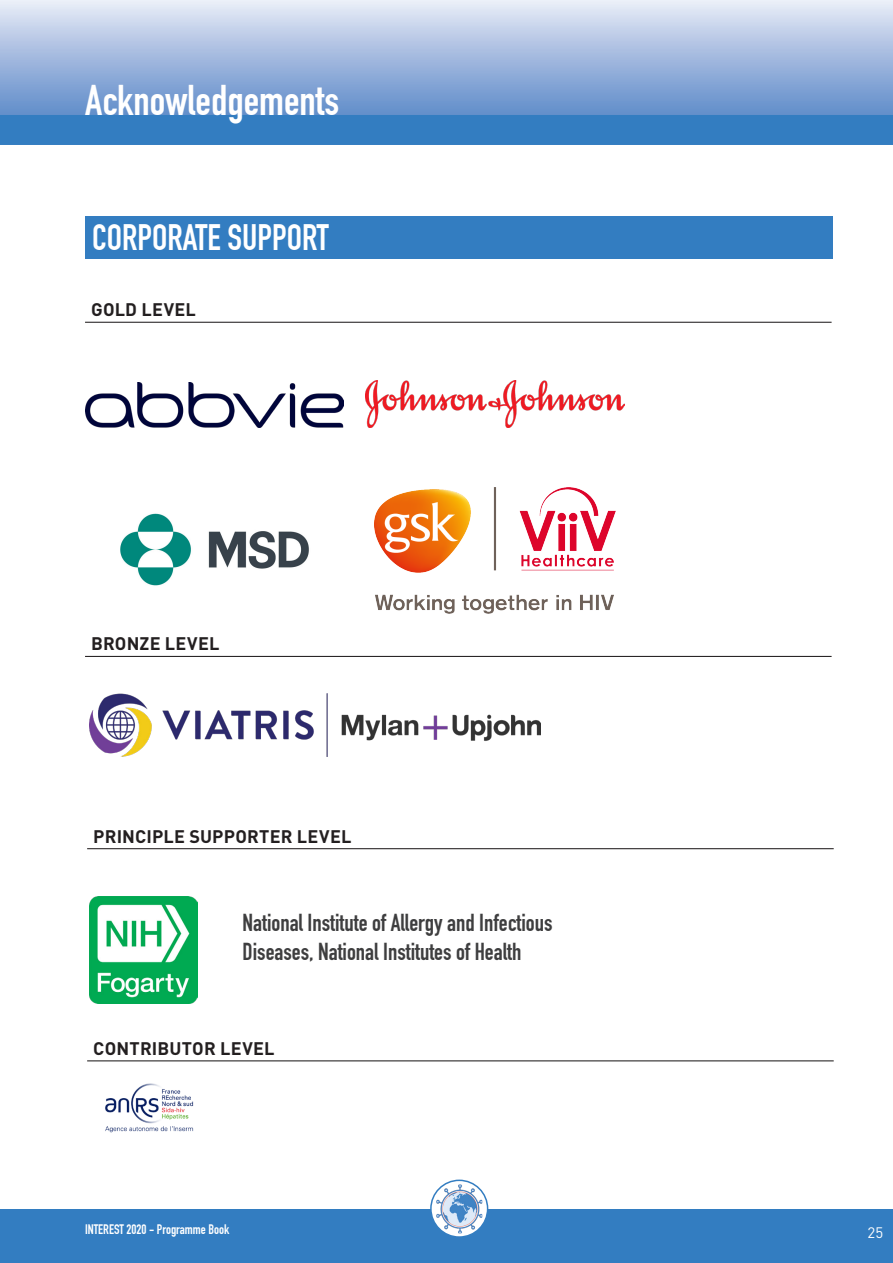
<style>
.page{position:relative;width:893px;height:1263px;background:#fff}
.page>*{position:absolute;margin:0;border:0;box-sizing:border-box;transform-origin:0 0}
.t1{font:42px "DIN Engschrift";color:#fff}
.t2{font:36px "DIN Engschrift";color:#fff}
._01_Page_Title{font:24px/28.8px "DIN Engschrift";color:#3e3e3f}
.t3{font:700 18px "DINOT";letter-spacing:.01em;color:#231f20}
.t4{font:15px "DINOT";color:#fff}
.t5{font:13.5px "DIN Engschrift";color:#fff}
</style>
<div class="page">
<div style="left:0;top:1209px;width:893px;height:54px;background:#337dc1"></div>
<svg style="left:0;top:0;width:893px;height:115px"></svg>
<div style="left:0;top:115px;width:893px;height:29px;background:#337dc1"></div>
<svg style="left:431px;top:1180px;width:57px;height:57px"></svg>
<img style="left:436px;top:1184px;width:46px;height:49px">
<div style="left:430px;top:1179px;width:58px;height:59px;border:2px solid #337dc1;border-radius:50%"></div>
<hr style="left:85px;top:322px;width:747px;height:1px;background:#231f20">
<hr style="left:85px;top:656px;width:747px;height:1px;background:#231f20">
<hr style="left:87px;top:848px;width:747px;height:1px;background:#231f20">
<div style="left:85px;top:216px;width:748px;height:43px;background:#337dc1"></div>
<hr style="left:87px;top:1060px;width:747px;height:1px;background:#231f20">
<img style="left:85px;top:382px;width:259px;height:45px">
<img style="left:366px;top:381px;width:258px;height:47px">
<img style="left:120px;top:513px;width:189px;height:73px">
<img style="left:375px;top:487px;width:241px;height:126px">
<img style="left:90px;top:693px;width:450px;height:64px">
<img style="left:90px;top:897px;width:107px;height:106px">
<img style="left:105px;top:1083px;width:89px;height:50px">
<h1 class="t1" style="left:85px;top:75px;width:256px">Acknowledgements</h1>
<h2 class="t2" style="left:92px;top:217px;width:238px">CORPORATE SUPPORT</h2>
<p class="t3" style="left:91px;top:298px;width:106px">GOLD LEVEL</p>
<p class="t3" style="left:91px;top:632px;width:130px">BRONZE LEVEL</p>
<p class="t3" style="left:93px;top:824px;width:260px">PRINCIPLE SUPPORTER LEVEL</p>
<p class="_01_Page_Title" style="left:243px;top:908px;width:311px">National Institute of Allergy and Infectious<br>Diseases, National Institutes of Health</p>
<p class="t3" style="left:93px;top:1036px;width:183px">CONTRIBUTOR LEVEL</p>
<p class="t5" style="left:85px;top:1221px;width:146px">INTEREST 2020 - Programme Book</p>
<p class="t4" style="left:868px;top:1223px;width:17px">25</p>
</div>
